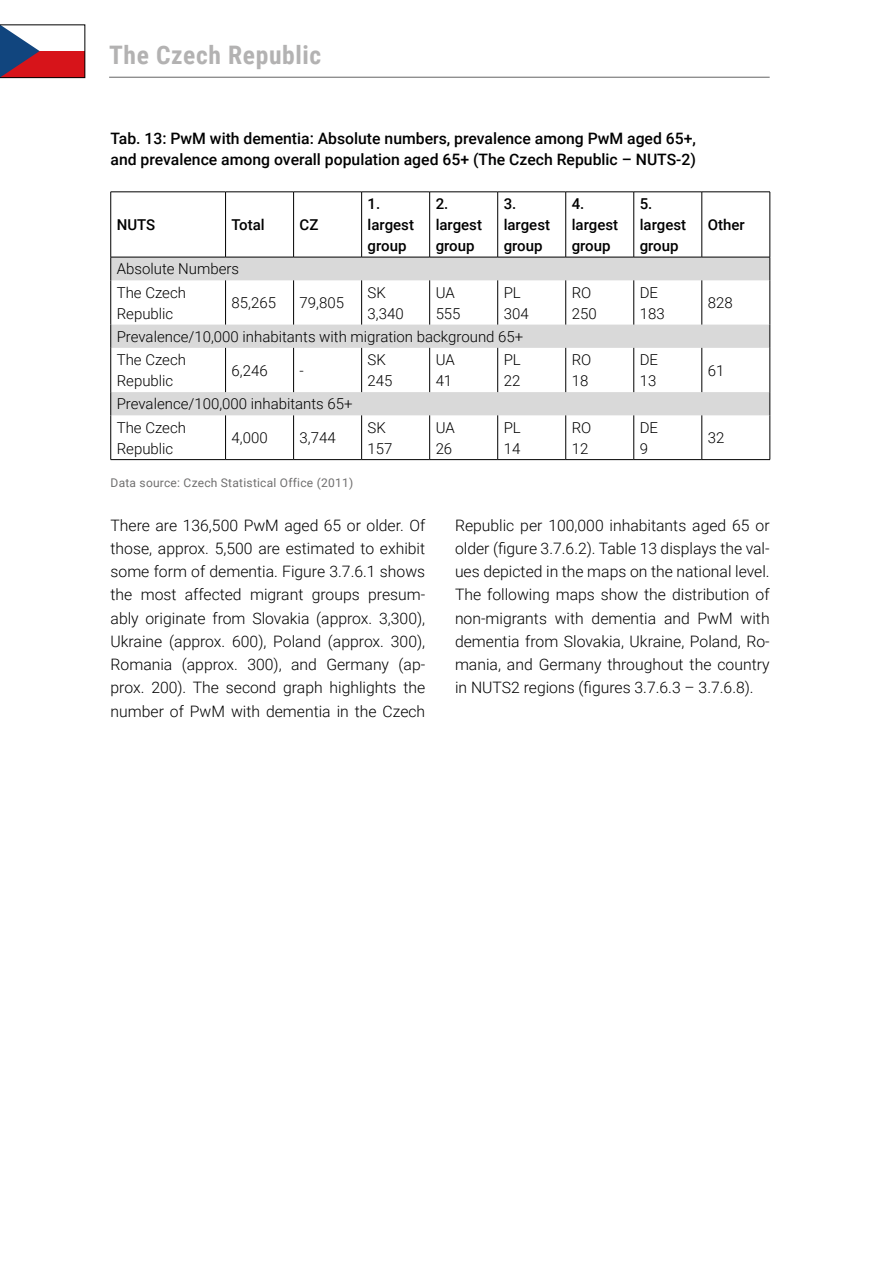
<style>
.page{position:relative;width:893px;height:1263px;background:#fff}
.page>*{position:absolute;margin:0;border:0;box-sizing:border-box;transform-origin:0 0}
.t1{font:700 25.5px "Roboto Condensed";letter-spacing:.025em;color:#b3b2b2}
.Texte_courant{font:300 15.75px/23.2px "Roboto";color:#000;text-align:justify}
.Tableau_Titre{font:500 15.75px/21px "Roboto";color:#000}
.Tableau_texte{font:300 15px/21px "Roboto";color:#000}
.Tableau_en-tête{font:500 15px/21px "Roboto";color:#000}
.Tableau_Source{font:12px "Roboto";letter-spacing:.02em;color:#706f6f}
</style>
<div class="page">
<hr style="left:109px;top:77px;width:661px;height:1px;background:#646363">
<svg style="left:111px;top:258px;width:659px;height:157px"></svg>
<hr style="left:111px;top:192px;width:115px;height:1px;background:#000">
<hr style="left:110px;top:192px;width:1px;height:65px;background:#000">
<hr style="left:226px;top:192px;width:68px;height:1px;background:#000">
<hr style="left:225px;top:192px;width:1px;height:65px;background:#000">
<hr style="left:294px;top:192px;width:68px;height:1px;background:#000">
<hr style="left:293px;top:192px;width:1px;height:65px;background:#000">
<hr style="left:362px;top:192px;width:68px;height:1px;background:#000">
<hr style="left:361px;top:192px;width:1px;height:65px;background:#000">
<hr style="left:430px;top:192px;width:68px;height:1px;background:#000">
<hr style="left:429px;top:192px;width:1px;height:65px;background:#000">
<hr style="left:498px;top:192px;width:68px;height:1px;background:#000">
<hr style="left:497px;top:192px;width:1px;height:65px;background:#000">
<hr style="left:566px;top:192px;width:68px;height:1px;background:#000">
<hr style="left:565px;top:192px;width:1px;height:65px;background:#000">
<hr style="left:634px;top:192px;width:68px;height:1px;background:#000">
<hr style="left:633px;top:192px;width:1px;height:65px;background:#000">
<hr style="left:702px;top:192px;width:68px;height:1px;background:#000">
<hr style="left:702px;top:192px;width:1px;height:65px;background:#000">
<hr style="left:770px;top:192px;width:1px;height:65px;background:#000">
<hr style="left:111px;top:257px;width:115px;height:1px;background:#000">
<svg style="left:110px;top:257px;width:1px;height:23px"></svg>
<hr style="left:226px;top:257px;width:68px;height:1px;background:#000">
<hr style="left:294px;top:257px;width:68px;height:1px;background:#000">
<hr style="left:362px;top:257px;width:68px;height:1px;background:#000">
<hr style="left:430px;top:257px;width:68px;height:1px;background:#000">
<hr style="left:498px;top:257px;width:68px;height:1px;background:#000">
<hr style="left:566px;top:257px;width:68px;height:1px;background:#000">
<hr style="left:634px;top:257px;width:68px;height:1px;background:#000">
<hr style="left:702px;top:257px;width:68px;height:1px;background:#000">
<svg style="left:770px;top:257px;width:1px;height:23px"></svg>
<hr style="left:110px;top:280px;width:1px;height:45px;background:#000">
<hr style="left:225px;top:280px;width:1px;height:45px;background:#000">
<hr style="left:293px;top:280px;width:1px;height:45px;background:#000">
<hr style="left:361px;top:280px;width:1px;height:45px;background:#000">
<hr style="left:429px;top:280px;width:1px;height:45px;background:#000">
<hr style="left:497px;top:280px;width:1px;height:45px;background:#000">
<hr style="left:565px;top:280px;width:1px;height:45px;background:#000">
<hr style="left:633px;top:280px;width:1px;height:45px;background:#000">
<hr style="left:702px;top:280px;width:1px;height:45px;background:#000">
<hr style="left:770px;top:280px;width:1px;height:45px;background:#000">
<svg style="left:110px;top:325px;width:1px;height:23px"></svg>
<svg style="left:770px;top:325px;width:1px;height:23px"></svg>
<hr style="left:110px;top:348px;width:1px;height:44px;background:#000">
<hr style="left:225px;top:348px;width:1px;height:44px;background:#000">
<hr style="left:293px;top:348px;width:1px;height:44px;background:#000">
<hr style="left:361px;top:348px;width:1px;height:44px;background:#000">
<hr style="left:429px;top:348px;width:1px;height:44px;background:#000">
<hr style="left:497px;top:348px;width:1px;height:44px;background:#000">
<hr style="left:565px;top:348px;width:1px;height:44px;background:#000">
<hr style="left:633px;top:348px;width:1px;height:44px;background:#000">
<hr style="left:702px;top:348px;width:1px;height:44px;background:#000">
<hr style="left:770px;top:348px;width:1px;height:44px;background:#000">
<svg style="left:110px;top:392px;width:1px;height:23px"></svg>
<svg style="left:770px;top:392px;width:1px;height:23px"></svg>
<hr style="left:110px;top:415px;width:1px;height:44px;background:#000">
<hr style="left:225px;top:415px;width:1px;height:44px;background:#000">
<hr style="left:293px;top:415px;width:1px;height:44px;background:#000">
<hr style="left:361px;top:415px;width:1px;height:44px;background:#000">
<hr style="left:429px;top:415px;width:1px;height:44px;background:#000">
<hr style="left:497px;top:415px;width:1px;height:44px;background:#000">
<hr style="left:565px;top:415px;width:1px;height:44px;background:#000">
<hr style="left:633px;top:415px;width:1px;height:44px;background:#000">
<hr style="left:702px;top:415px;width:1px;height:44px;background:#000">
<hr style="left:770px;top:415px;width:1px;height:44px;background:#000">
<hr style="left:111px;top:459px;width:115px;height:1px;background:#000">
<hr style="left:226px;top:459px;width:68px;height:1px;background:#000">
<hr style="left:294px;top:459px;width:68px;height:1px;background:#000">
<hr style="left:362px;top:459px;width:68px;height:1px;background:#000">
<hr style="left:430px;top:459px;width:68px;height:1px;background:#000">
<hr style="left:498px;top:459px;width:68px;height:1px;background:#000">
<hr style="left:566px;top:459px;width:68px;height:1px;background:#000">
<hr style="left:634px;top:459px;width:68px;height:1px;background:#000">
<hr style="left:702px;top:459px;width:68px;height:1px;background:#000">
<svg style="left:0;top:25px;width:85px;height:53px"></svg>
<h1 class="t1" style="left:109px;top:37px;width:214px">The Czech Republic</h1>
<p class="Tableau_Titre" style="left:111px;top:127px;width:587px">Tab. 13: PwM with dementia: Absolute numbers, prevalence among PwM aged 65+, and prevalence among overall population aged 65+ (The Czech Republic – NUTS-2)</p>
<p class="Tableau_en-tête" style="left:117px;top:214px;width:40px">NUTS</p>
<p class="Tableau_en-tête" style="left:232px;top:214px;width:35px">Total</p>
<p class="Tableau_en-tête" style="left:300px;top:214px;width:20px">CZ</p>
<p class="Tableau_texte" style="left:117px;top:258px;width:124px">Absolute Numbers</p>
<p class="Tableau_texte" style="left:117px;top:281px;width:71px">The Czech<br>Republic</p>
<p class="Tableau_texte" style="left:232px;top:292px;width:46px">85,265</p>
<p class="Tableau_texte" style="left:300px;top:292px;width:46px">79,805</p>
<p class="Tableau_en-tête" style="left:368px;top:193px;width:48px">1. largest group</p>
<p class="Tableau_en-tête" style="left:436px;top:193px;width:48px">2. largest group</p>
<p class="Tableau_en-tête" style="left:504px;top:193px;width:48px">3. largest group</p>
<p class="Tableau_en-tête" style="left:572px;top:193px;width:48px">4. largest group</p>
<p class="Tableau_en-tête" style="left:640px;top:193px;width:48px">5. largest group</p>
<p class="Tableau_texte" style="left:368px;top:281px;width:20px">SK</p>
<p class="Tableau_texte" style="left:368px;top:302px;width:38px">3,340</p>
<p class="Tableau_texte" style="left:436px;top:281px;width:21px">UA</p>
<p class="Tableau_texte" style="left:436px;top:302px;width:26px">555</p>
<p class="Tableau_texte" style="left:504px;top:281px;width:19px">PL</p>
<p class="Tableau_texte" style="left:504px;top:302px;width:26px">304</p>
<p class="Tableau_texte" style="left:572px;top:281px;width:21px">RO</p>
<p class="Tableau_texte" style="left:572px;top:302px;width:26px">250</p>
<p class="Tableau_texte" style="left:640px;top:281px;width:20px">DE</p>
<p class="Tableau_texte" style="left:640px;top:302px;width:26px">183</p>
<p class="Tableau_texte" style="left:117px;top:325px;width:408px">Prevalence/10,000 inhabitants with migration background 65+</p>
<p class="Tableau_texte" style="left:117px;top:349px;width:71px">The Czech<br>Republic</p>
<p class="Tableau_texte" style="left:232px;top:359px;width:38px">6,246</p>
<p class="Tableau_texte" style="left:300px;top:359px;width:6px">-</p>
<p class="Tableau_texte" style="left:368px;top:349px;width:20px">SK</p>
<p class="Tableau_texte" style="left:368px;top:370px;width:26px">245</p>
<p class="Tableau_texte" style="left:436px;top:349px;width:21px">UA</p>
<p class="Tableau_texte" style="left:436px;top:370px;width:18px">41</p>
<p class="Tableau_texte" style="left:504px;top:349px;width:19px">PL</p>
<p class="Tableau_texte" style="left:504px;top:370px;width:18px">22</p>
<p class="Tableau_texte" style="left:572px;top:349px;width:21px">RO</p>
<p class="Tableau_texte" style="left:572px;top:370px;width:18px">18</p>
<p class="Tableau_texte" style="left:640px;top:349px;width:20px">DE</p>
<p class="Tableau_texte" style="left:640px;top:370px;width:18px">13</p>
<p class="Tableau_texte" style="left:117px;top:393px;width:237px">Prevalence/100,000 inhabitants 65+</p>
<p class="Tableau_texte" style="left:117px;top:416px;width:71px">The Czech<br>Republic</p>
<p class="Tableau_texte" style="left:232px;top:427px;width:38px">4,000</p>
<p class="Tableau_texte" style="left:300px;top:427px;width:38px">3,744</p>
<p class="Tableau_texte" style="left:368px;top:416px;width:20px">SK</p>
<p class="Tableau_texte" style="left:368px;top:437px;width:26px">157</p>
<p class="Tableau_texte" style="left:436px;top:416px;width:21px">UA</p>
<p class="Tableau_texte" style="left:436px;top:437px;width:18px">26</p>
<p class="Tableau_texte" style="left:504px;top:416px;width:19px">PL</p>
<p class="Tableau_texte" style="left:504px;top:437px;width:18px">14</p>
<p class="Tableau_texte" style="left:572px;top:416px;width:21px">RO</p>
<p class="Tableau_texte" style="left:572px;top:437px;width:18px">12</p>
<p class="Tableau_texte" style="left:640px;top:416px;width:20px">DE</p>
<p class="Tableau_texte" style="left:640px;top:437px;width:10px">9</p>
<p class="Tableau_en-tête" style="left:708px;top:214px;width:39px">Other</p>
<p class="Tableau_texte" style="left:708px;top:292px;width:26px">828</p>
<p class="Tableau_texte" style="left:708px;top:359px;width:18px">61</p>
<p class="Tableau_texte" style="left:708px;top:427px;width:18px">32</p>
<p class="Tableau_Source" style="left:111px;top:475px;width:244px">Data source: Czech Statistical Office (2011)</p>
<p class="Texte_courant" style="left:111px;top:513px;width:316px">There are 136,500 PwM aged 65 or older. Of those, approx. 5,500 are estimated to exhibit some form of dementia. Figure 3.7.6.1 shows the most affected migrant groups presum&shy;ably originate from Slovakia (approx. 3,300), Ukraine (approx. 600), Poland (approx. 300), Romania (approx. 300), and Germany (ap&shy;prox. 200). The second graph highlights the number of PwM with dementia in the Czech</p>
<p class="Texte_courant" style="left:455px;top:513px;width:316px">Republic per 100,000 inhabitants aged 65 or older (figure 3.7.6.2). Table 13 displays the val&shy;ues depicted in the maps on the national level.<br>The following maps show the distribution of non-migrants with dementia and PwM with dementia from Slovakia, Ukraine, Poland, Ro&shy;mania, and Germany throughout the country in NUTS2 regions (figures 3.7.6.3 – 3.7.6.8).</p>
</div>
